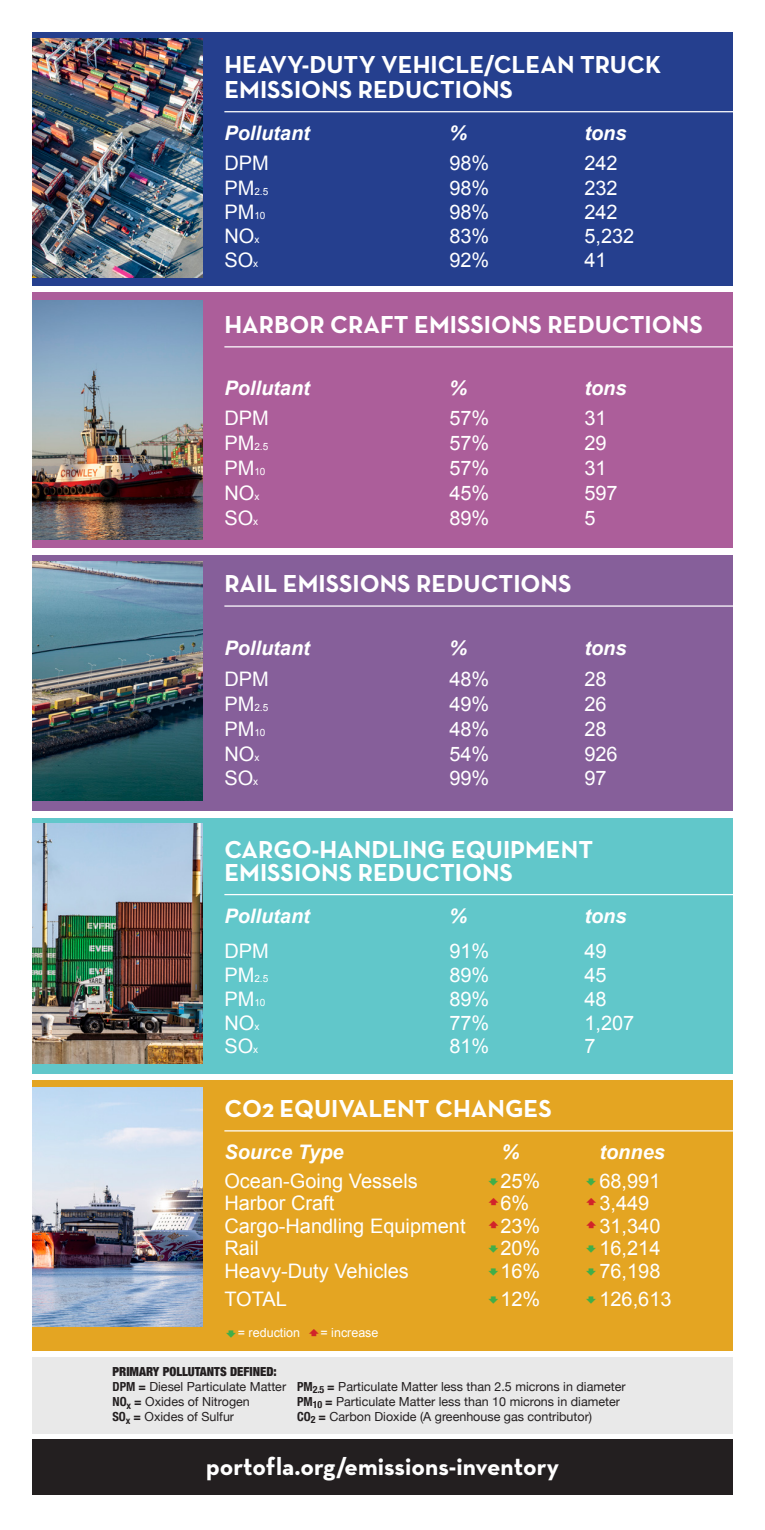
<style>
.page{position:relative;width:765px;height:1530px;background:#fff}
.page>*{position:absolute;margin:0;border:0;box-sizing:border-box;transform-origin:0 0}
.t1{font:700 25px/25px "Neutra Text";color:#fff}
.t2{font:20px "Arial";color:#fff}
.t3{font:italic 700 20px "Arial";color:#fff}
.t4{font:12.5px/15px "Helvetica Neue";color:#231f20}
.t5{font:900 condensed 12.5px "Helvetica Neue";color:#231f20}
.t6{font:12.5px "Arial";color:#fff}
.t7{font:10px "Arial";color:#fff}
.s1{font-size:20px}
.s2{font-size:10px}
.s3{color:#d1232a}
.s4{font-weight:700;font-stretch:condensed}
</style>
<div class="page">
<div style="left:0;top:1357px;width:765px;height:76px;background:#e9e9e9"></div>
<div style="left:0;top:1440px;width:765px;height:55px;background:#231f20"></div>
<div style="left:0;top:30px;width:765px;height:256px;background:#253f8e"></div>
<div style="left:0;top:292px;width:765px;height:256px;background:#ac5e9a"></div>
<div style="left:0;top:555px;width:765px;height:256px;background:#865f9a"></div>
<div style="left:0;top:818px;width:765px;height:256px;background:#61c7ca"></div>
<div style="left:0;top:1080px;width:765px;height:270px;background:#e4a522"></div>
<img style="left:32px;top:561px;width:170px;height:240px">
<img style="left:32px;top:38px;width:170px;height:240px">
<img style="left:32px;top:824px;width:170px;height:239px">
<img style="left:32px;top:300px;width:170px;height:240px">
<img style="left:32px;top:1087px;width:170px;height:240px">
<hr style="left:224px;top:111px;width:517px;height:1px;background:#fff">
<hr style="left:224px;top:346px;width:517px;height:1px;background:#fff">
<hr style="left:224px;top:605px;width:517px;height:2px;background:#fff">
<hr style="left:224px;top:894px;width:517px;height:1px;background:#fff">
<hr style="left:224px;top:1130px;width:517px;height:2px;background:#fff">
<div style="left:0;top:0;width:32px;height:1530px;background:#fff"></div>
<div style="left:733px;top:0;width:32px;height:1530px;background:#fff"></div>
<div style="left:0;top:0;width:765px;height:31px;background:#fff"></div>
<p class="t1" style="left:224px;top:51px;width:438px">HEAVY-DUTY VEHICLE/CLEAN TRUCK<br>EMISSIONS REDUCTIONS</p>
<p class="t3" style="left:224px;top:120px;width:87px">Pollutant</p>
<p class="t3" style="left:449px;top:120px;width:19px">%</p>
<p class="t3" style="left:584px;top:120px;width:44px">tons</p>
<p class="t2" style="left:224px;top:150px;width:46px">DPM</p>
<p class="t2" style="left:449px;top:150px;width:42px">98%</p>
<p class="t2" style="left:584px;top:150px;width:35px">242</p>
<p class="t7" style="left:224px;top:184px;width:45px"><span class="s1">PM</span>2.5</p>
<p class="t2" style="left:449px;top:174px;width:42px">98%</p>
<p class="t2" style="left:584px;top:174px;width:35px">232</p>
<p class="t2" style="left:224px;top:199px;width:43px">PM<span class="s2">10</span></p>
<p class="t2" style="left:449px;top:199px;width:42px">98%</p>
<p class="t2" style="left:584px;top:199px;width:35px">242</p>
<p class="t2" style="left:224px;top:223px;width:36px">NO<span class="s2">x</span></p>
<p class="t2" style="left:449px;top:223px;width:42px">83%</p>
<p class="t2" style="left:584px;top:223px;width:52px">5,232</p>
<p class="t2" style="left:224px;top:247px;width:35px">SO<span class="s2">x</span></p>
<p class="t2" style="left:449px;top:247px;width:42px">92%</p>
<p class="t2" style="left:584px;top:247px;width:24px">41</p>
<p class="t1" style="left:224px;top:311px;width:480px">HARBOR CRAFT EMISSIONS REDUCTIONS</p>
<p class="t3" style="left:224px;top:375px;width:87px">Pollutant</p>
<p class="t3" style="left:449px;top:375px;width:19px">%</p>
<p class="t3" style="left:584px;top:375px;width:44px">tons</p>
<p class="t2" style="left:224px;top:405px;width:46px">DPM</p>
<p class="t2" style="left:449px;top:405px;width:42px">57%</p>
<p class="t2" style="left:584px;top:405px;width:24px">31</p>
<p class="t7" style="left:224px;top:440px;width:45px"><span class="s1">PM</span>2.5</p>
<p class="t2" style="left:449px;top:430px;width:42px">57%</p>
<p class="t2" style="left:584px;top:430px;width:24px">29</p>
<p class="t2" style="left:224px;top:455px;width:43px">PM<span class="s2">10</span></p>
<p class="t2" style="left:449px;top:455px;width:42px">57%</p>
<p class="t2" style="left:584px;top:455px;width:24px">31</p>
<p class="t2" style="left:224px;top:480px;width:36px">NO<span class="s2">x</span></p>
<p class="t2" style="left:449px;top:480px;width:42px">45%</p>
<p class="t2" style="left:584px;top:480px;width:35px">597</p>
<p class="t2" style="left:224px;top:505px;width:35px">SO<span class="s2">x</span></p>
<p class="t2" style="left:449px;top:505px;width:42px">89%</p>
<p class="t2" style="left:584px;top:505px;width:13px">5</p>
<p class="t1" style="left:224px;top:571px;width:349px">RAIL EMISSIONS REDUCTIONS</p>
<p class="t3" style="left:224px;top:635px;width:87px">Pollutant</p>
<p class="t3" style="left:449px;top:635px;width:19px">%</p>
<p class="t3" style="left:584px;top:635px;width:44px">tons</p>
<p class="t2" style="left:224px;top:666px;width:46px">DPM</p>
<p class="t2" style="left:449px;top:666px;width:42px">48%</p>
<p class="t2" style="left:584px;top:666px;width:24px">28</p>
<p class="t7" style="left:224px;top:701px;width:45px"><span class="s1">PM</span>2.5</p>
<p class="t2" style="left:449px;top:691px;width:42px">49%</p>
<p class="t2" style="left:584px;top:691px;width:24px">26</p>
<p class="t2" style="left:224px;top:716px;width:43px">PM<span class="s2">10</span></p>
<p class="t2" style="left:449px;top:716px;width:42px">48%</p>
<p class="t2" style="left:584px;top:716px;width:24px">28</p>
<p class="t2" style="left:224px;top:740px;width:36px">NO<span class="s2">x</span></p>
<p class="t2" style="left:449px;top:740px;width:42px">54%</p>
<p class="t2" style="left:584px;top:740px;width:35px">926</p>
<p class="t2" style="left:224px;top:765px;width:35px">SO<span class="s2">x</span></p>
<p class="t2" style="left:449px;top:765px;width:42px">99%</p>
<p class="t2" style="left:584px;top:765px;width:24px">97</p>
<p class="t1" style="left:224px;top:837px;width:370px">CARGO-HANDLING EQUIPMENT</p>
<p class="t1" style="left:224px;top:859px;width:290px">EMISSIONS REDUCTIONS</p>
<p class="t3" style="left:224px;top:903px;width:87px">Pollutant</p>
<p class="t3" style="left:449px;top:903px;width:19px">%</p>
<p class="t3" style="left:584px;top:903px;width:44px">tons</p>
<p class="t2" style="left:224px;top:938px;width:46px">DPM</p>
<p class="t2" style="left:449px;top:938px;width:42px">91%</p>
<p class="t2" style="left:584px;top:938px;width:24px">49</p>
<p class="t7" style="left:224px;top:972px;width:45px"><span class="s1">PM</span>2.5</p>
<p class="t2" style="left:449px;top:962px;width:42px">89%</p>
<p class="t2" style="left:584px;top:962px;width:24px">45</p>
<p class="t2" style="left:224px;top:986px;width:43px">PM<span class="s2">10</span></p>
<p class="t2" style="left:449px;top:986px;width:42px">89%</p>
<p class="t2" style="left:584px;top:986px;width:24px">48</p>
<p class="t2" style="left:224px;top:1010px;width:36px">NO<span class="s2">x</span></p>
<p class="t2" style="left:449px;top:1010px;width:42px">77%</p>
<p class="t2" style="left:584px;top:1010px;width:52px">1,207</p>
<p class="t2" style="left:224px;top:1033px;width:35px">SO<span class="s2">x</span></p>
<p class="t2" style="left:449px;top:1033px;width:42px">81%</p>
<p class="t2" style="left:584px;top:1033px;width:13px">7</p>
<p class="t1" style="left:224px;top:1095px;width:329px">CO2 EQUIVALENT CHANGES</p>
<p class="t3" style="left:224px;top:1139px;width:121px">Source Type</p>
<p class="t3" style="left:502px;top:1139px;width:19px">%</p>
<p class="t3" style="left:599px;top:1139px;width:67px">tonnes</p>
<p class="t2" style="left:224px;top:1168px;width:195px">Ocean-Going Vessels</p>
<p class="t2" style="left:500px;top:1168px;width:42px">25%</p>
<p class="t2" style="left:599px;top:1168px;width:63px">68,991</p>
<p class="t2" style="left:224px;top:1190px;width:112px">Harbor Craft</p>
<p class="t2" style="left:487px;top:1190px;width:44px"><span class="s3">•</span>6%</p>
<p class="t2" style="left:584px;top:1190px;width:67px"><span class="s3">•</span>3,449</p>
<p class="t2" style="left:224px;top:1213px;width:318px">Cargo-Handling Equipment <span class="s3">•</span>23%</p>
<p class="t2" style="left:584px;top:1213px;width:78px"><span class="s3">•</span>31,340</p>
<p class="t2" style="left:224px;top:1235px;width:36px">Rail</p>
<p class="t2" style="left:500px;top:1235px;width:42px">20%</p>
<p class="t2" style="left:599px;top:1235px;width:63px">16,214</p>
<p class="t2" style="left:224px;top:1258px;width:186px">Heavy-Duty Vehicles</p>
<p class="t2" style="left:500px;top:1258px;width:42px">16%</p>
<p class="t2" style="left:599px;top:1258px;width:63px">76,198</p>
<p class="t2" style="left:224px;top:1286px;width:64px">TOTAL</p>
<p class="t2" style="left:500px;top:1286px;width:42px">12%</p>
<p class="t2" style="left:599px;top:1286px;width:74px">126,613</p>
<p class="t6" style="left:238px;top:1325px;width:142px">= reduction <span class="s3">•</span>= increase</p>
<p class="t5" style="left:112px;top:1361px;width:166px">PRIMARY POLLUTANTS DEFINED:</p>
<p class="t4" style="left:112px;top:1380px;width:175px"><span class="s4">DPM =</span> Diesel Particulate Matter</p>
<p class="t4" style="left:112px;top:1395px;width:139px"><span class="s4">NO</span><sub>x</sub> <span class="s4">=</span> Oxides of Nitrogen</p>
<p class="t4" style="left:112px;top:1410px;width:123px"><span class="s4">SO</span><sub>x</sub> <span class="s4">=</span> Oxides of Sulfur</p>
<p class="t4" style="left:297px;top:1380px;width:330px"><span class="s4">PM</span><sub>2.5</sub> <span class="s4">=</span> Particulate Matter less than 2.5 microns in diameter<br><span class="s4">PM</span><sub>10</sub> <span class="s4">=</span> Particulate Matter less than 10 microns in diameter<br><span class="s4">CO</span><sub>2</sub> <span class="s4">=</span> Carbon Dioxide (A greenhouse gas contributor)</p>
<p class="t1" style="left:206px;top:1454px;width:354px">portofla.org/emissions-inventory</p>
</div>
